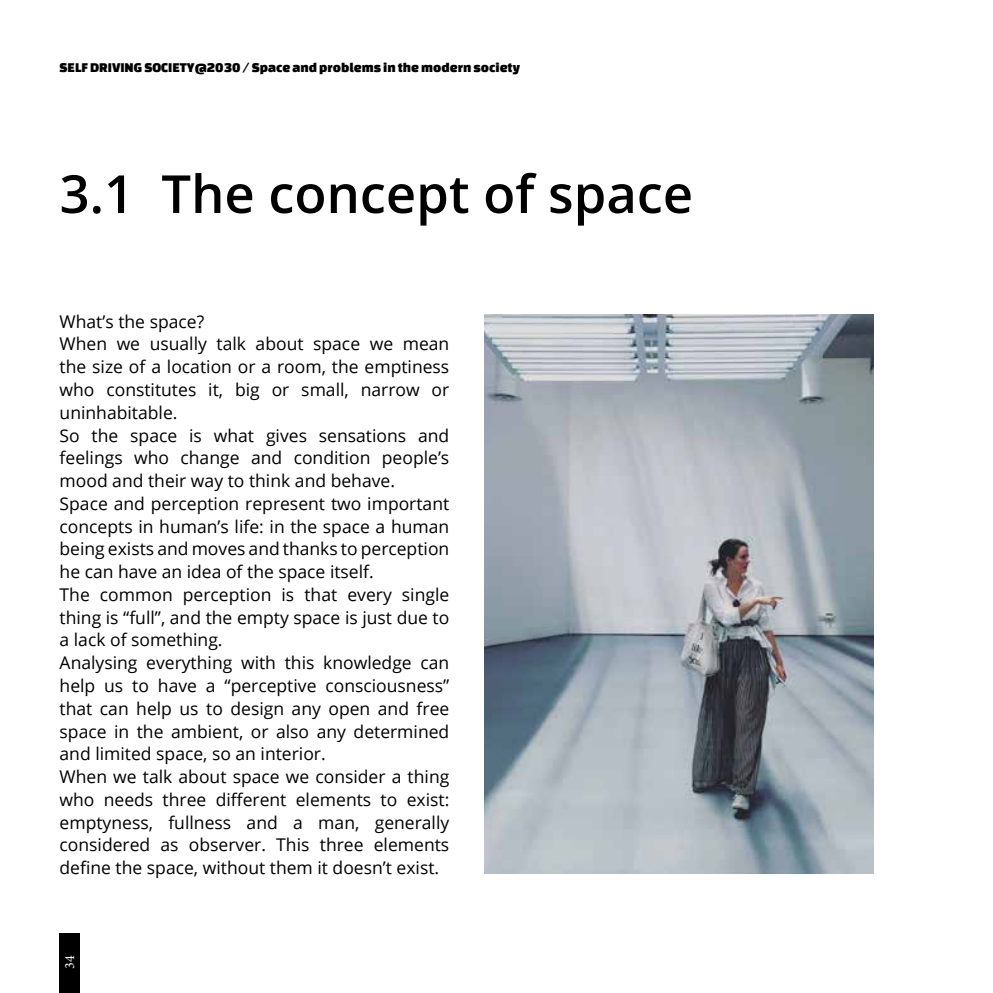
<style>
.page{position:relative;width:993px;height:993px;background:#fff}
.page>*{position:absolute;margin:0;border:0;box-sizing:border-box;transform-origin:0 0}
.t1{font:600 52.5px "Open Sans";color:#000}
.t2{font:17.5px/22.8px "Open Sans";color:#000}
.t3{font:14px "Changa One";color:#000}
.t4{font:14px "Minion Pro";color:#fff}
</style>
<div class="page">
<div style="left:60px;top:933px;width:20px;height:59px;background:#000"></div>
<img style="left:484px;top:314px;width:389px;height:559px">
<p class="t3" style="left:60px;top:60px;width:462px">SELF DRIVING SOCIETY@2030 / Space and problems in the modern society</p>
<h1 class="t1" style="left:60px;top:158px;width:634px">3.1 The concept of space</h1>
<p class="t2" style="left:60px;top:309px;width:391px">What’s the space?<br>When we usually talk about space we mean the size of a location or a room, the emptiness who constitutes it, big or small, narrow or uninhabitable.<br>So the space is what gives sensations and feelings who change and condition people’s mood and their way to think and behave.<br>Space and perception represent two important concepts in human’s life: in the space a human being exists and moves and thanks to perception he can have an idea of the space itself.<br>The common perception is that every single thing is “full”, and the empty space is just due to a lack of something.<br>Analysing everything with this knowledge can help us to have a “perceptive consciousness” that can help us to design any open and free space in the ambient, or also any determined and limited space, so an interior.<br>When we talk about space we consider a thing who needs three different elements to exist: emptyness, fullness and a man, generally considered as observer. This three elements define the space, without them it doesn’t exist.</p>
<p class="t4" style="left:60px;top:968px;width:15px;rotate:-90deg">34</p>
</div>
